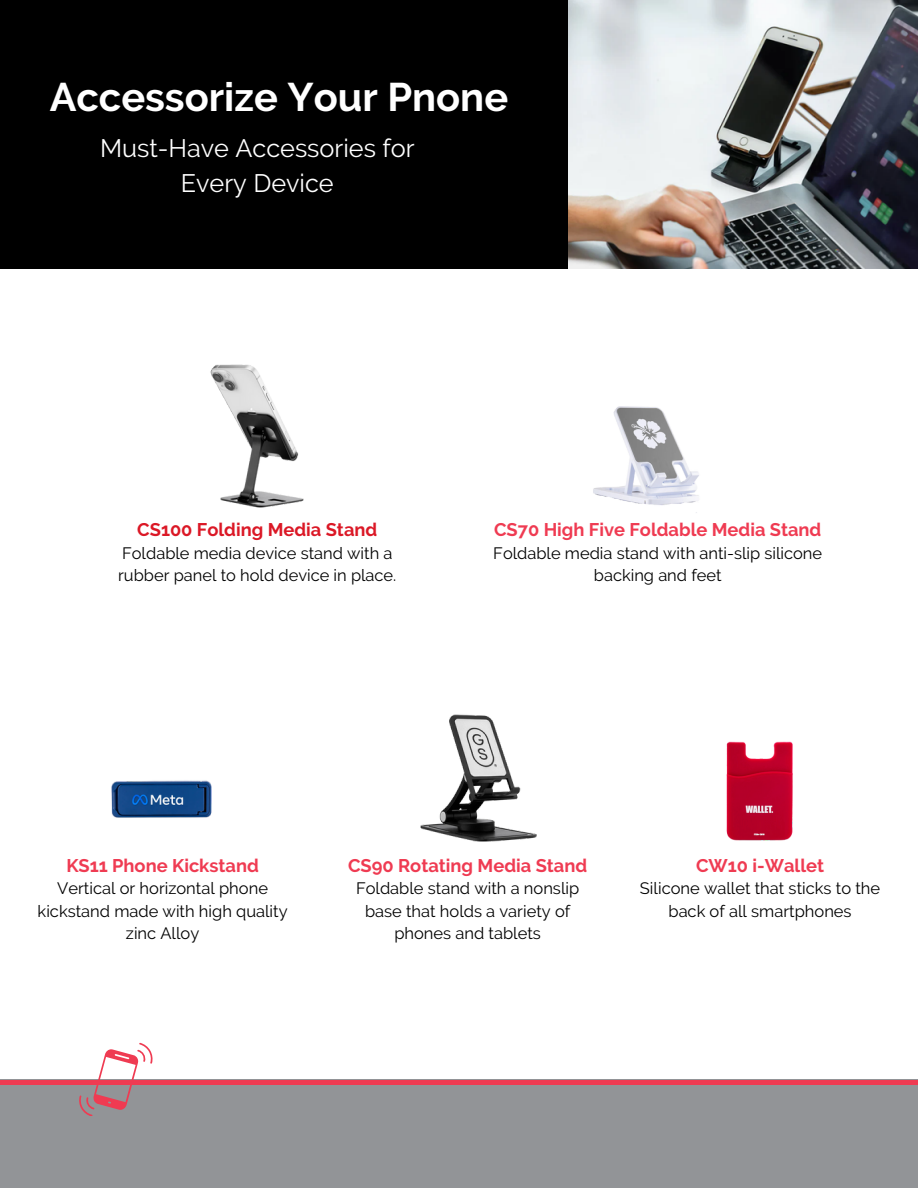
<style>
.page{position:relative;width:918px;height:1188px;background:#fff}
.page>*{position:absolute;margin:0;border:0;box-sizing:border-box;transform-origin:0 0}
.t1{font:700 39.75px "Raleway";color:#fff}
.t2{font:25.2px/34.8px "Raleway";color:#fff;text-align:center}
.t3{font:700 18.3px "Raleway";color:#ef3b52}
.t4{font:700 18.3px "Raleway";color:#db1826}
.t5{font:16.5px/22.5px "Raleway";color:#000;text-align:center}
</style>
<div class="page">
<div style="left:0;top:0;width:918px;height:268px;background:#000"></div>
<div style="left:0;top:1080px;width:918px;height:108px;background:#929497"></div>
<div style="left:0;top:1080px;width:918px;height:5px;background:#ef3b52"></div>
<img style="left:210px;top:364px;width:94px;height:144px">
<img style="left:593px;top:406px;width:106px;height:107px">
<img style="left:111px;top:780px;width:101px;height:38px">
<img style="left:420px;top:714px;width:117px;height:128px">
<img style="left:726px;top:741px;width:67px;height:100px">
<img style="left:569px;top:0;width:349px;height:269px">
<svg style="left:79px;top:1043px;width:74px;height:73px"></svg>
<p class="t1" style="left:50px;top:74px;width:460px">Accessorize Your Pnone</p>
<p class="t2" style="left:100px;top:130px;width:316px">Must-Have Accessories for<br>Every Device</p>
<p class="t4" style="left:137px;top:519px;width:242px">CS100 Folding Media Stand</p>
<p class="t5" style="left:118px;top:543px;width:280px;line-height:21.9px;text-align:left">Foldable media device stand with a rubber panel to hold device in place.</p>
<p class="t3" style="left:494px;top:519px;width:329px">CS70 High Five Foldable Media Stand</p>
<p class="t5" style="left:493px;top:543px;width:330px;line-height:21.9px">Foldable media stand with anti-slip silicone backing and feet</p>
<p class="t3" style="left:66px;top:854px;width:194px">KS11 Phone Kickstand</p>
<p class="t5" style="left:38px;top:877px;width:252px">Vertical or horizontal phone kickstand made with high quality zinc Alloy</p>
<p class="t3" style="left:348px;top:854px;width:241px">CS90 Rotating Media Stand</p>
<p class="t5" style="left:356px;top:877px;width:225px">Foldable stand with a nonslip base that holds a variety of phones and tablets</p>
<p class="t3" style="left:696px;top:854px;width:130px">CW10 i-Wallet</p>
<p class="t5" style="left:640px;top:877px;width:242px">Silicone wallet that sticks to the back of all smartphones</p>
</div>
